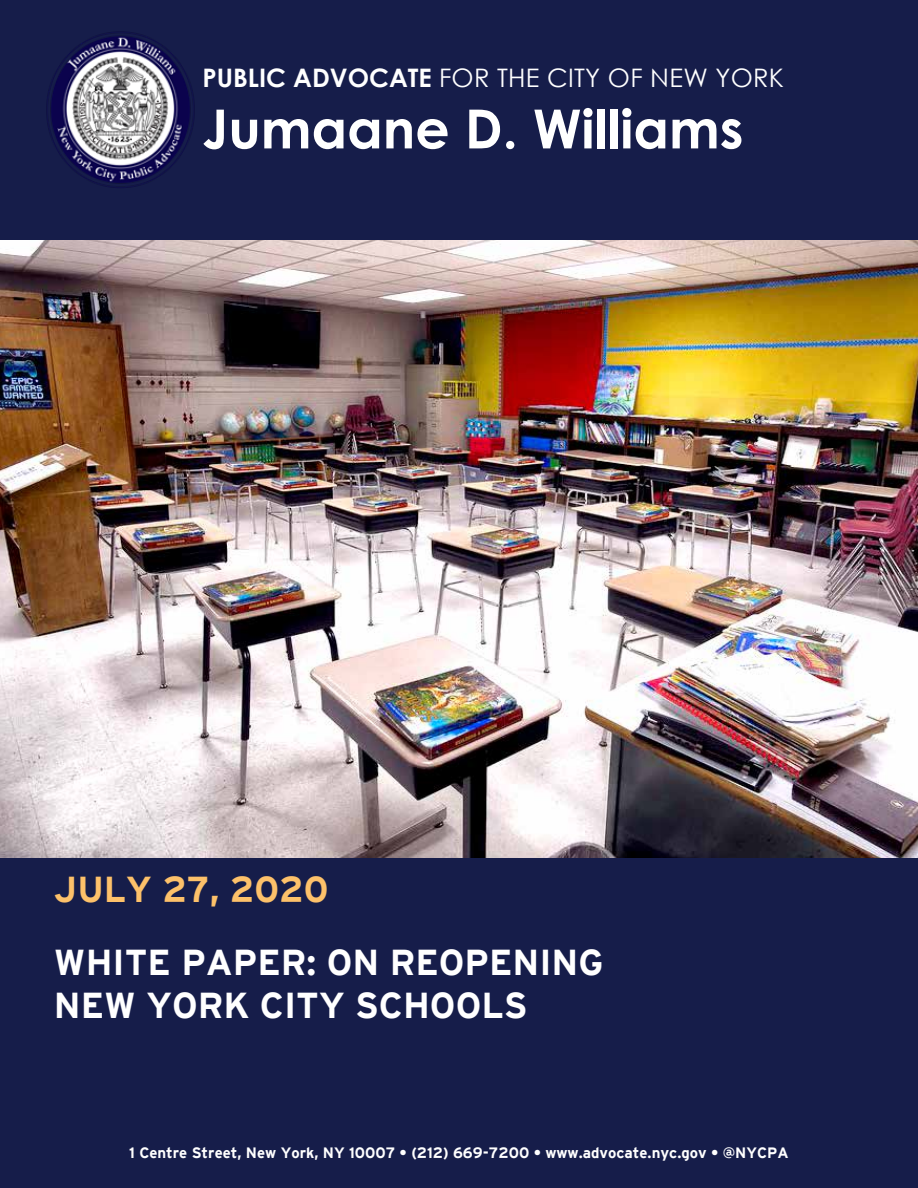
<style>
.page{position:relative;width:918px;height:1188px;background:#fff}
.page>*{position:absolute;margin:0;border:0;box-sizing:border-box;transform-origin:0 0}
.t1{font:700 54px "Century Gothic";color:#fff}
.t2{font:700 36px/43.2px "Interstate";color:#fff}
.t3{font:700 36px "Interstate";color:#fdc16a}
.t4{font:25.5px "Century Gothic";letter-spacing:.01em;color:#fff}
.t5{font:700 15px "Interstate";color:#fff}
.s1{font-weight:700}
</style>
<div class="page">
<img style="left:0;top:239px;width:918px;height:620px">
<div style="left:0;top:859px;width:918px;height:329px;background:#161d4a"></div>
<div style="left:0;top:0;width:918px;height:239px;background:#161d4a"></div>
<img style="left:46px;top:32px;width:149px;height:156px">
<h3 class="t4" style="left:202px;top:62px;width:583px"><span class="s1">PUBLIC ADVOCATE</span> FOR THE CITY OF NEW YORK</h3>
<h1 class="t1" style="left:202px;top:95px;width:543px">Jumaane D. Williams</h1>
<h2 class="t3" style="left:54px;top:869px;width:276px">JULY 27, 2020</h2>
<h2 class="t2" style="left:54px;top:941px;width:551px">WHITE PAPER: ON REOPENING<br>NEW YORK CITY SCHOOLS</h2>
<p class="t5" style="left:129px;top:1144px;width:661px">1 Centre Street, New York, NY 10007 • (212) 669-7200 • www.advocate.nyc.gov • @NYCPA</p>
</div>
